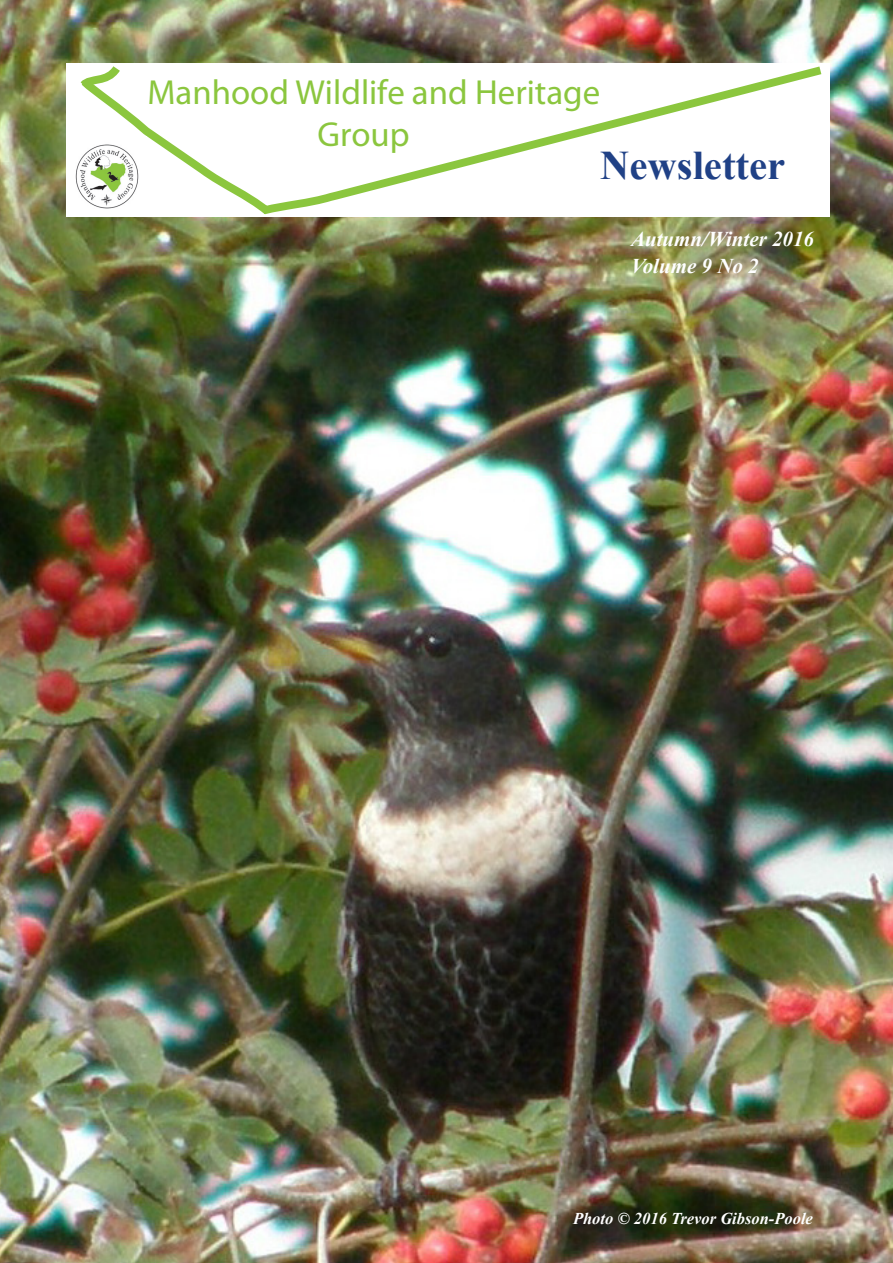
<style>
.page{position:relative;width:893px;height:1263px;background:#fff}
.page>*{position:absolute;margin:0;border:0;box-sizing:border-box;transform-origin:0 0}
.t1{font:700 40.65px "Times New Roman";color:#204186}
.t2{font:34.8px/41.8px "Myriad Pro";color:#8bc63e;text-align:center}
.t3{font:italic 700 21px/27px "Times New Roman";color:#fff}
.t4{font:italic 700 16.5px "Times New Roman";color:#fff}
</style>
<div class="page">
<img style="left:0;top:0;width:893px;height:1263px">
<svg style="left:73px;top:62px;width:755px;height:159px"></svg>
<svg style="left:72px;top:61px;width:56px;height:35px"></svg>
<img style="left:67px;top:137px;width:80px;height:80px">
<p class="t2" style="left:148px;top:71px;width:454px">Manhood Wildlife and Heritage<br>Group</p>
<p class="t1" style="left:600px;top:136px;width:187px">Newsletter</p>
<p class="t3" style="left:631px;top:225px;width:185px">Autumn/Winter 2016<br>Volume 9 No 2</p>
<p class="t4" style="left:573px;top:1207px;width:241px">Photo © 2016 Trevor Gibson-Poole</p>
</div>
